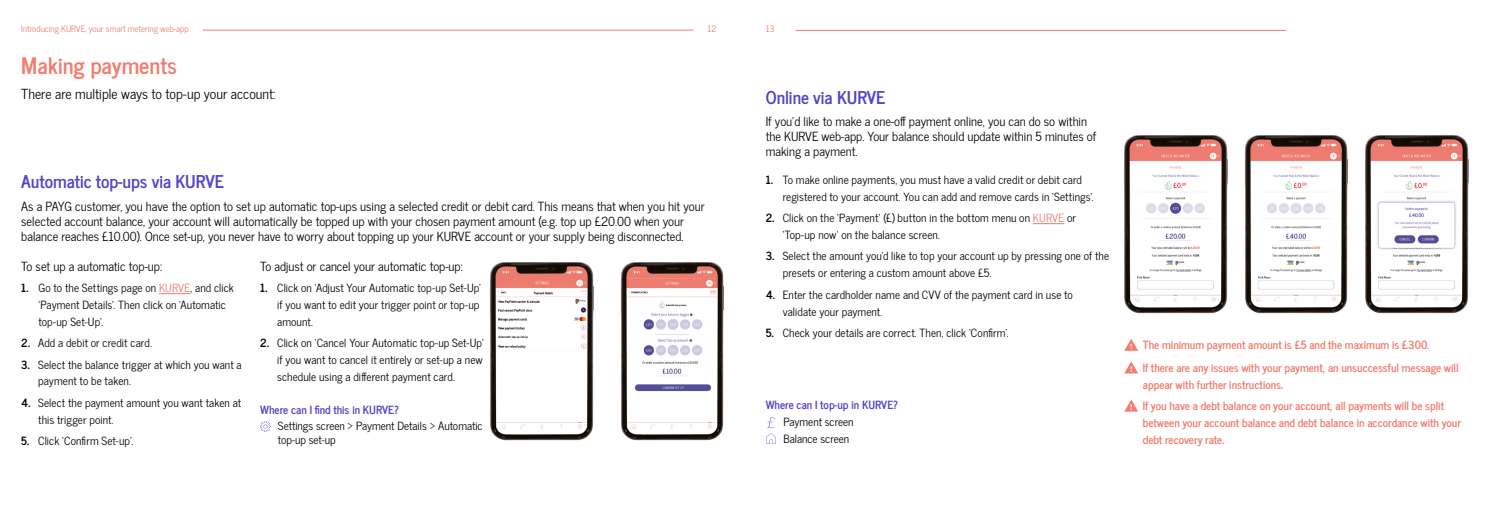
<style>
.page{position:relative;width:1489px;height:525px;background:#fff}
.page>*{position:absolute;margin:0;border:0;box-sizing:border-box;transform-origin:0 0}
.t1{font:700 22.5px "News Cycle";color:#f07d6e}
.t2{font:700 17.5px "News Cycle";color:#5046c8}
.t3{font:13.75px "News Cycle";color:#000}
.t4{font:12.5px/15px "News Cycle";color:#000}
.t5{font:11.25px/16.9px "News Cycle";letter-spacing:.01em;color:#000}
.t6{font:700 11.25px/16.9px "News Cycle";color:#f07d6e}
.t7{font:700 11.25px "News Cycle";color:#5046c8}
.t8{font:700 11.25px "News Cycle";color:#000}
.t9{font:8.75px "News Cycle";color:#f07d6e}
.t10{font:700 3.12px "News Cycle";color:#000}
.s1{color:#f07d6e}
.s2{font-weight:700}
</style>
<div class="page">
<hr style="left:795px;top:30px;width:490px;height:1px;background:#f07d6e">
<hr style="left:203px;top:30px;width:490px;height:1px;background:#f07d6e">
<img style="left:1124px;top:135px;width:104px;height:179px">
<img style="left:1244px;top:135px;width:105px;height:179px">
<img style="left:1365px;top:135px;width:104px;height:179px">
<img style="left:490px;top:262px;width:235px;height:179px">
<div style="left:498px;top:334px;width:35px;height:6px;background:#fff"></div>
<svg style="left:1124px;top:339px;width:14px;height:11px"></svg>
<svg style="left:1124px;top:361px;width:14px;height:12px"></svg>
<hr style="left:1032px;top:223px;width:32px;height:1px;background:#f07d6e">
<hr style="left:159px;top:293px;width:31px;height:1px;background:#f07d6e">
<svg style="left:260px;top:421px;width:11px;height:10px"></svg>
<svg style="left:767px;top:417px;width:7px;height:10px"></svg>
<svg style="left:766px;top:433px;width:9px;height:10px"></svg>
<svg style="left:1124px;top:399px;width:14px;height:12px"></svg>
<p class="t9" style="left:21px;top:22px;width:169px">Introducing KURVE, your smart metering web-app</p>
<p class="t9" style="left:707px;top:22px;width:10px">12</p>
<p class="t9" style="left:765px;top:22px;width:10px">13</p>
<h1 class="t1" style="left:21px;top:46px;width:157px">Making payments</h1>
<p class="t3" style="left:21px;top:82px;width:256px">There are multiple ways to top-up your account:</p>
<h2 class="t2" style="left:21px;top:166px;width:204px">Automatic top-ups via KURVE</h2>
<p class="t4" style="left:21px;top:198px;width:685px">As a PAYG customer, you have the option to set up automatic top-ups using a selected credit or debit card. This means that when you hit your selected account balance, your account will automatically be topped up with your chosen payment amount (e.g. top up £20.00 when your balance reaches £10.00). Once set-up, you never have to worry about topping up your KURVE account or your supply being disconnected.</p>
<p class="t4" style="left:260px;top:258px;width:204px">To adjust or cancel your automatic top-up:</p>
<p class="t4" style="left:21px;top:258px;width:142px">To set up a automatic top-up:</p>
<p class="t8" style="left:21px;top:278px;width:9px">1.</p>
<p class="t5" style="left:38px;top:279px;width:197px">Go to the Settings page on <span class="s1">KURVE</span>, and click</p>
<p class="t8" style="left:260px;top:278px;width:9px">1.</p>
<p class="t5" style="left:38px;top:296px;width:189px">‘Payment Details’. Then click on ‘Automatic top-up Set-Up’.</p>
<p class="t5" style="left:21px;top:334px;width:132px"><span class="s2">2.</span> Add a debit or credit card.</p>
<p class="t8" style="left:21px;top:354px;width:10px">3.</p>
<p class="t5" style="left:38px;top:355px;width:205px">Select the balance trigger at which you want a payment to be taken.</p>
<p class="t8" style="left:260px;top:333px;width:10px">2.</p>
<p class="t5" style="left:277px;top:279px;width:205px">Click on ‘Adjust Your Automatic top-up Set-Up’ if you want to edit your trigger point or top-up amount.</p>
<p class="t5" style="left:277px;top:334px;width:208px;text-align:justify">Click on ‘Cancel Your Automatic top-up Set-Up’ if you want to cancel it entirely or set-up a new schedule using a different payment card.</p>
<p class="t5" style="left:38px;top:393px;width:204px">Select the payment amount you want taken at this trigger point.</p>
<p class="t8" style="left:21px;top:392px;width:11px">4.</p>
<p class="t5" style="left:21px;top:431px;width:113px"><span class="s2">5.</span> Click ‘Confirm Set-up’.</p>
<p class="t7" style="left:260px;top:399px;width:140px">Where can I find this in KURVE?</p>
<p class="t5" style="left:278px;top:419px;width:206px;line-height:13.5px">Settings screen &gt; Payment Details &gt; Automatic top-up set-up</p>
<p class="t10" style="left:498px;top:334px;width:31px">Automatic top-up set-up</p>
<h2 class="t2" style="left:765px;top:81px;width:121px">Online via KURVE</h2>
<p class="t4" style="left:765px;top:114px;width:332px">If you’d like to make a one-off payment online, you can do so within the KURVE web-app. Your balance should update within 5 minutes of making a payment.</p>
<p class="t8" style="left:765px;top:170px;width:9px">1.</p>
<p class="t5" style="left:782px;top:171px;width:312px">To make online payments, you must have a valid credit or debit card registered to your account. You can add and remove cards in ‘Settings’.</p>
<p class="t8" style="left:765px;top:208px;width:10px">2.</p>
<p class="t5" style="left:782px;top:209px;width:295px">Click on the ‘Payment’ (£) button in the bottom menu on <span class="s1">KURVE</span> or ‘Top-up now’ on the balance screen.</p>
<p class="t8" style="left:765px;top:246px;width:10px">3.</p>
<p class="t5" style="left:782px;top:247px;width:328px">Select the amount you’d like to top your account up by pressing one of the presets or entering a custom amount above £5.</p>
<p class="t8" style="left:765px;top:284px;width:11px">4.</p>
<p class="t5" style="left:765px;top:323px;width:244px"><span class="s2">5.</span> Check your details are correct. Then, click ‘Confirm’.</p>
<p class="t5" style="left:782px;top:285px;width:292px">Enter the cardholder name and CVV of the payment card in use to validate your payment.</p>
<p class="t7" style="left:765px;top:395px;width:134px">Where can I top-up in KURVE?</p>
<p class="t5" style="left:783px;top:413px;width:71px">Payment screen<br>Balance screen</p>
<p class="t6" style="left:1142px;top:335px;width:288px">The minimum payment amount is £5 and the maximum is £300.</p>
<p class="t6" style="left:1142px;top:358px;width:317px">If there are any issues with your payment, an unsuccessful message will appear with further instructions.</p>
<p class="t6" style="left:1142px;top:396px;width:319px">If you have a debt balance on your account, all payments will be split between your account balance and debt balance in accordance with your debt recovery rate.</p>
</div>
